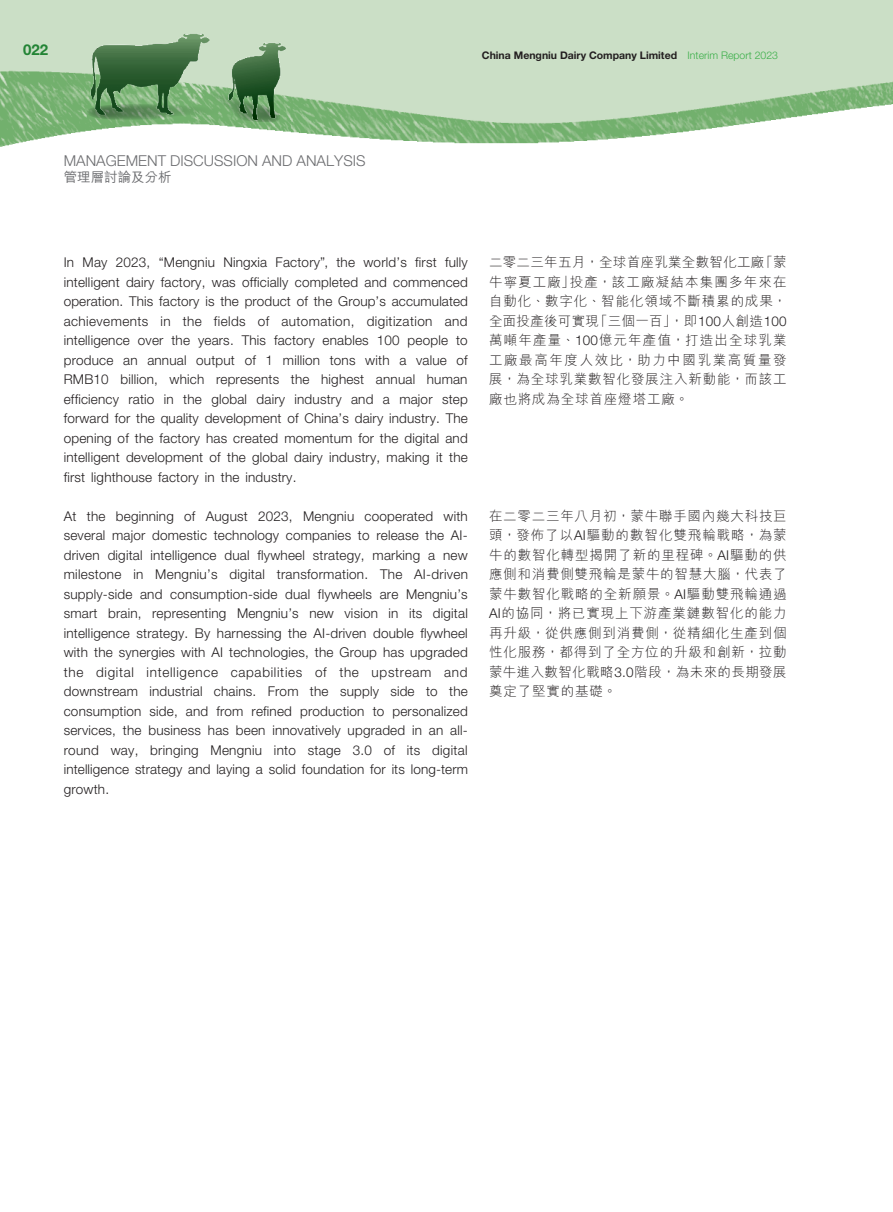
<style>
.page{position:relative;width:893px;height:1212px;background:#fff}
.page>*{position:absolute;margin:0;border:0;box-sizing:border-box;transform-origin:0 0}
.t1{font:300 15px "Helvetica Neue LT Std";color:#6c6d70}
.t2{font:700 15px "Helvetica Neue LT Std";color:#238435}
._01_Body_Text{font:300 13.5px/19.5px "Helvetica Neue LT Std";letter-spacing:.015em;color:#231f20;text-align:justify}
._01_Body_Text-2{font:300 13.5px/19.5px "M Hei HK";letter-spacing:.06em;color:#231f20;text-align:justify}
.t3{font:500 13.5px "M Hei HK";color:#6c6d70}
.t4{font:700 10.5px "Helvetica Neue LT Std";color:#231f20}
.s1{font-weight:300;color:#3baf49}
.s2{font-family:"Helvetica Neue LT Std"}
</style>
<div class="page">
<img style="left:0;top:0;width:893px;height:147px">
<img style="left:213px;top:43px;width:77px;height:91px">
<svg style="left:213px;top:92px;width:67px;height:30px;background:#5d905b"></svg>
<img style="left:78px;top:22px;width:135px;height:114px">
<p class="t2" style="left:23px;top:40px;width:27px">022</p>
<p class="t4" style="left:482px;top:49px;width:298px">China Mengniu Dairy Company Limited <span class="s1">Interim Report 2023</span></p>
<p class="t1" style="left:64px;top:151px;width:303px">MANAGEMENT DISCUSSION AND ANALYSIS</p>
<p class="t3" style="left:64px;top:167px;width:109px">管理層討論及分析</p>
<p class="_01_Body_Text" style="left:64px;top:252px;width:406px">In May 2023, “Mengniu Ningxia Factory”, the world’s first fully intelligent dairy factory, was officially completed and commenced operation. This factory is the product of the Group’s accumulated achievements in the fields of automation, digitization and intelligence over the years. This factory enables 100 people to produce an annual output of 1 million tons with a value of RMB10 billion, which represents the highest annual human efficiency ratio in the global dairy industry and a major step forward for the quality development of China’s dairy industry. The opening of the factory has created momentum for the digital and intelligent development of the global dairy industry, making it the first lighthouse factory in the industry.</p>
<p class="_01_Body_Text" style="left:64px;top:506px;width:406px">At the beginning of August 2023, Mengniu cooperated with several major domestic technology companies to release the AI&shy;driven digital intelligence dual flywheel strategy, marking a new milestone in Mengniu’s digital transformation. The AI-driven supply-side and consumption-side dual flywheels are Mengniu’s smart brain, representing Mengniu’s new vision in its digital intelligence strategy. By harnessing the AI-driven double flywheel with the synergies with AI technologies, the Group has upgraded the digital intelligence capabilities of the upstream and downstream industrial chains. From the supply side to the consumption side, and from refined production to personalized services, the business has been innovatively upgraded in an all&shy;round way, bringing Mengniu into stage 3.0 of its digital intelligence strategy and laying a solid foundation for its long-term growth.</p>
<p class="_01_Body_Text-2" style="left:489px;top:252px;width:299px">二零二三年五月，全球首座乳業全數智化工廠「蒙牛寧夏工廠」投產，該工廠凝結本集團多年來在自動化、數字化、智能化領域不斷積累的成果，全面投產後可實現「三個一百」，即<span class="s2">100</span>人創造<span class="s2">100</span>萬噸年產量、<span class="s2">100</span>億元年產值，打造出全球乳業工廠最高年度人效比，助力中國乳業高質量發展，為全球乳業數智化發展注入新動能，而該工廠也將成為全球首座燈塔工廠。</p>
<p class="_01_Body_Text-2" style="left:489px;top:505px;width:299px">在二零二三年八月初，蒙牛聯手國內幾大科技巨頭，發佈了以<span class="s2">AI</span>驅動的數智化雙飛輪戰略，為蒙牛的數智化轉型揭開了新的里程碑。<span class="s2">AI</span>驅動的供應側和消費側雙飛輪是蒙牛的智慧大腦，代表了蒙牛數智化戰略的全新願景。<span class="s2">AI</span>驅動雙飛輪通過<span class="s2">AI</span>的協同，將已實現上下游產業鏈數智化的能力再升級，從供應側到消費側，從精細化生產到個性化服務，都得到了全方位的升級和創新，拉動蒙牛進入數智化戰略<span class="s2">3.0</span>階段，為未來的長期發展奠定了堅實的基礎。</p>
</div>
